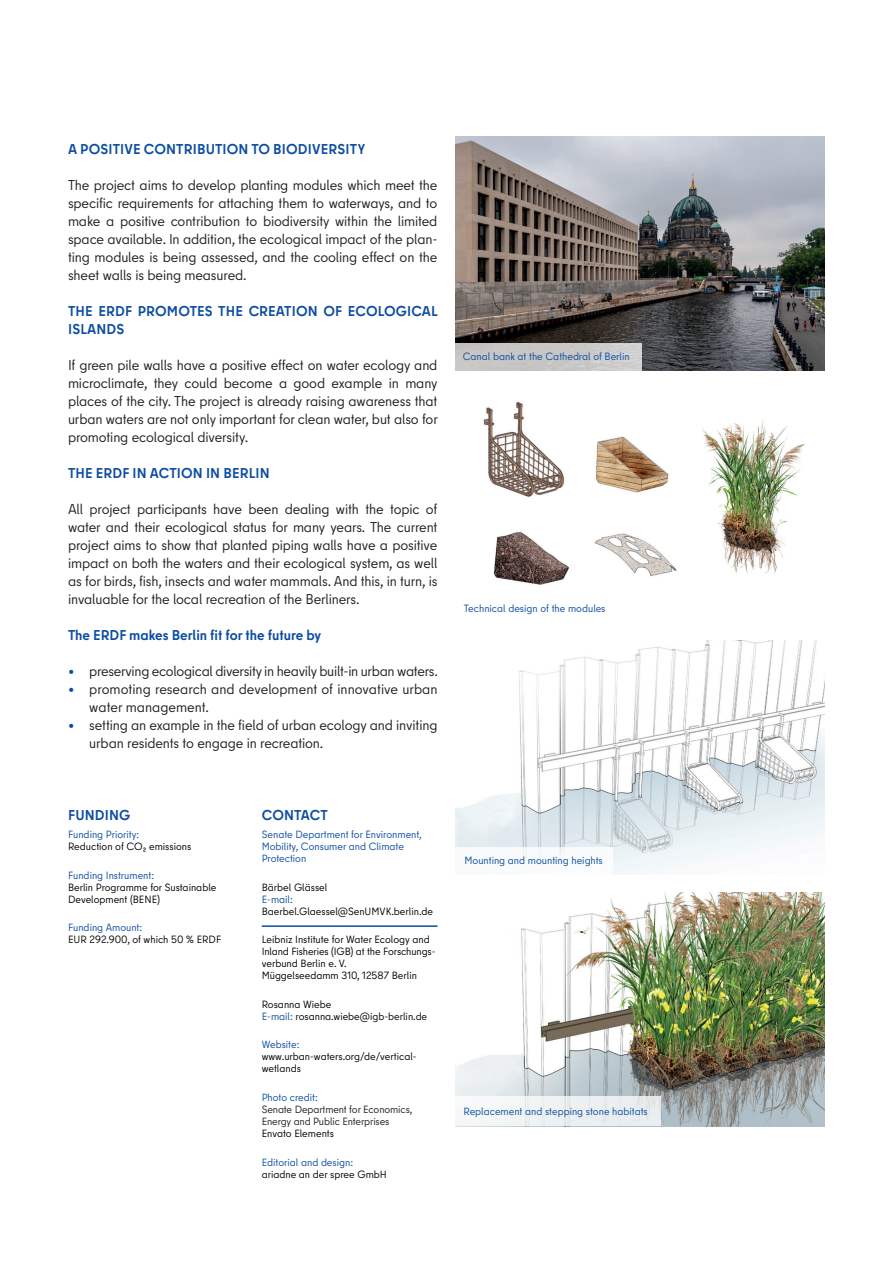
<style>
.page{position:relative;width:893px;height:1263px;background:#fff}
.page>*{position:absolute;margin:0;border:0;box-sizing:border-box;transform-origin:0 0}
.Copy_9_5_pt{font:14.25px/18px "Berlin Type";letter-spacing:-.01em;color:#231f20;text-align:justify}
.H1_links{font:700 14.25px/18px "Berlin Type";letter-spacing:.01em;color:#0d4da1}
.Foerderung_Kontakt{font:10.5px/12px "Berlin Type";color:#000001}
.Foerderung_Kontakt-2{font:10.5px/12px "Berlin Type";color:#0d4da1}
.Foerderung_Kontakt-3{font:10.5px/12px "Berlin Type";letter-spacing:-.01em;color:#231f20}
.s1{color:#0d4da1}
.s2{color:#000001}
</style>
<div class="page">
<img style="left:455px;top:136px;width:370px;height:234px">
<img style="left:483px;top:402px;width:322px;height:183px">
<img style="left:455px;top:640px;width:370px;height:234px">
<img style="left:455px;top:892px;width:370px;height:234px">
<div style="left:455px;top:847px;width:157px;height:27px;background:#f8fafb"></div>
<div style="left:455px;top:343px;width:187px;height:27px;background:linear-gradient(to right,#c5c3c1,#cecece)"></div>
<div style="left:455px;top:1097px;width:205px;height:29px;background:#eef1f2"></div>
<hr style="left:262px;top:925px;width:175px;height:2px;background:#0d4da1">
<h2 class="H1_links" style="left:68px;top:140px;width:299px">A POSITIVE CONTRIBUTION TO BIODIVERSITY</h2>
<p class="Copy_9_5_pt" style="left:68px;top:176px;width:371px">The project aims to develop planting modules which meet the specific requirements for attaching them to waterways, and to make a positive contribution to biodiversity within the limited space available. In addition, the ecological impact of the plan&shy;ting modules is being assessed, and the cooling effect on the sheet walls is being measured.</p>
<h2 class="H1_links" style="left:68px;top:302px;width:371px">THE ERDF PROMOTES THE CREATION OF ECOLOGICAL<br>ISLANDS</h2>
<p class="Copy_9_5_pt" style="left:68px;top:356px;width:371px">If green pile walls have a positive effect on water ecology and microclimate, they could become a good example in many places of the city. The project is already raising awareness that urban waters are not only important for clean water, but also for promoting ecological diversity.</p>
<h2 class="H1_links" style="left:68px;top:464px;width:203px">THE ERDF IN ACTION IN BERLIN</h2>
<p class="Copy_9_5_pt" style="left:68px;top:500px;width:371px">All project participants have been dealing with the topic of water and their ecological status for many years. The current project aims to show that planted piping walls have a positive impact on both the waters and their ecological system, as well as for birds, fish, insects and water mammals. And this, in turn, is invaluable for the local recreation of the Berliners.</p>
<h2 class="H1_links" style="left:68px;top:626px;width:255px">The ERDF makes Berlin fit for the future by</h2>
<p class="Copy_9_5_pt" style="left:68px;top:662px;width:371px"><span class="s1">•</span> preserving ecological diversity in heavily built-in urban waters.</p>
<p class="Copy_9_5_pt" style="left:89px;top:680px;width:350px;text-indent:-21px"><span class="s1">•</span> promoting research and development of innovative urban water management.</p>
<p class="Copy_9_5_pt" style="left:89px;top:716px;width:350px;text-indent:-21px"><span class="s1">•</span> setting an example in the field of urban ecology and inviting urban residents to engage in recreation.</p>
<h1 class="H1_links" style="left:68px;top:806px;width:64px">FUNDING</h1>
<p class="Foerderung_Kontakt" style="left:68px;top:828px;width:125px"><span class="s1">Funding Priority:<br></span>Reduction of CO₂ emissions</p>
<p class="Foerderung_Kontakt" style="left:68px;top:869px;width:150px"><span class="s1">Funding Instrument:<br></span>Berlin Programme for Sustainable<br>Development (BENE)</p>
<p class="Foerderung_Kontakt" style="left:68px;top:922px;width:155px"><span class="s1">Funding Amount:<br></span>EUR 292.900, of which 50 % ERDF</p>
<h1 class="H1_links" style="left:262px;top:806px;width:68px">CONTACT</h1>
<p class="Foerderung_Kontakt-2" style="left:262px;top:828px;width:162px">Senate Department for Environment,<br>Mobility, Consumer and Climate<br>Protection</p>
<p class="Foerderung_Kontakt" style="left:262px;top:881px;width:173px">Bärbel Glässel<br><span class="s1">E-mail:<br></span>Baerbel.Glaessel@SenUMVK.berlin.de</p>
<p class="Foerderung_Kontakt" style="left:262px;top:934px;width:175px">Leibniz Institute for Water Ecology and Inland Fisheries (IGB) at the Forschungs&shy;verbund Berlin e. V.<br>Müggelseedamm 310, 12587 Berlin</p>
<p class="Foerderung_Kontakt" style="left:262px;top:998px;width:167px">Rosanna Wiebe<br><span class="s1">E-mail:</span> rosanna.wiebe@igb-berlin.de</p>
<p class="Foerderung_Kontakt" style="left:262px;top:1039px;width:156px"><span class="s1">Website: </span>www.urban-waters.org/de/vertical&shy;wetlands</p>
<p class="Foerderung_Kontakt-3" style="left:262px;top:1091px;width:152px"><span class="s1">Photo credit:<br></span>Senate Department for Economics,<br>Energy and Public Enterprises<br><span class="s2">Envato Elements</span></p>
<p class="Foerderung_Kontakt" style="left:262px;top:1156px;width:126px"><span class="s1">Editorial and design: </span>ariadne an der spree GmbH</p>
<p class="Foerderung_Kontakt-2" style="left:463px;top:351px;width:168px">Canal bank at the Cathedral of Berlin</p>
<p class="Foerderung_Kontakt-2" style="left:464px;top:602px;width:143px">Technical design of the modules</p>
<p class="Foerderung_Kontakt-2" style="left:465px;top:855px;width:140px">Mounting and mounting heights</p>
<p class="Foerderung_Kontakt-2" style="left:463px;top:1105px;width:186px">Replacement and stepping stone habitats</p>
</div>
